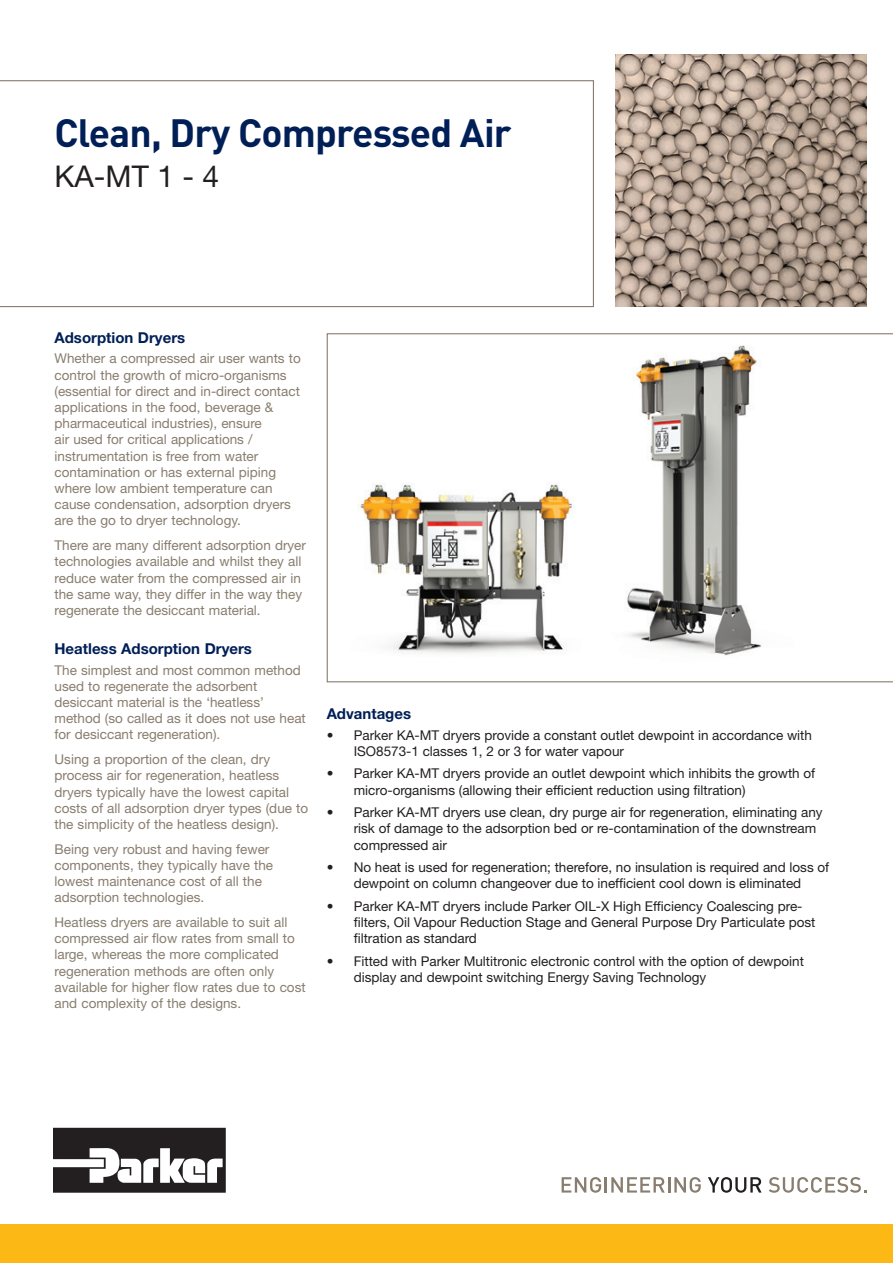
<style>
.page{position:relative;width:893px;height:1263px;background:#fff}
.page>*{position:absolute;margin:0;border:0;box-sizing:border-box;transform-origin:0 0}
.t1{font:700 39px "DINOT";letter-spacing:-.02em;color:#001f56}
.t2{font:30px "Helvetica Neue LT Std";color:#231f20}
.t3{font:700 15px "Helvetica Neue LT Std";color:#001f56}
.t4{font:13.5px/16.2px "Helvetica Neue LT Std";color:#887d6e}
.t5{font:13.5px/16.2px "Helvetica Neue LT Std";color:#231f20}
</style>
<div class="page">
<div style="left:0;top:1225px;width:893px;height:38px;background:#fcb814"></div>
<svg style="left:0;top:80px;width:594px;height:227px"></svg>
<svg style="left:53px;top:1128px;width:173px;height:65px"></svg>
<svg style="left:562px;top:1177px;width:139px;height:16px"></svg>
<svg style="left:708px;top:1177px;width:54px;height:16px"></svg>
<svg style="left:769px;top:1177px;width:97px;height:16px"></svg>
<img style="left:616px;top:55px;width:250px;height:252px">
<svg style="left:327px;top:333px;width:566px;height:349px"></svg>
<img style="left:351px;top:440px;width:229px;height:225px">
<img style="left:604px;top:339px;width:191px;height:332px">
<h1 class="t1" style="left:55px;top:106px;width:459px">Clean, Dry Compressed Air</h1>
<h2 class="t2" style="left:55px;top:158px;width:166px">KA-MT 1 - 4</h2>
<p class="t3" style="left:55px;top:328px;width:132px">Adsorption Dryers</p>
<p class="t4" style="left:55px;top:350px;width:248px">Whether a compressed air user wants to control the growth of micro-organisms (essential for direct and in-direct contact applications in the food, beverage &amp; pharmaceutical industries), ensure<br>air used for critical applications / instrumentation is free from water contamination or has external piping where low ambient temperature can cause condensation, adsorption dryers are the go to dryer technology.</p>
<p class="t4" style="left:55px;top:537px;width:253px">There are many different adsorption dryer technologies available and whilst they all reduce water from the compressed air in the same way, they differ in the way they regenerate the desiccant material.</p>
<p class="t3" style="left:55px;top:640px;width:199px">Heatless Adsorption Dryers</p>
<p class="t4" style="left:55px;top:662px;width:253px">The simplest and most common method used to regenerate the adsorbent desiccant material is the ‘heatless’ method (so called as it does not use heat for desiccant regeneration).</p>
<p class="t4" style="left:55px;top:751px;width:255px">Using a proportion of the clean, dry process air for regeneration, heatless dryers typically have the lowest capital costs of all adsorption dryer types (due to the simplicity of the heatless design).</p>
<p class="t4" style="left:55px;top:841px;width:220px">Being very robust and having fewer components, they typically have the lowest maintenance cost of all the adsorption technologies.</p>
<p class="t4" style="left:55px;top:914px;width:253px">Heatless dryers are available to suit all compressed air flow rates from small to large, whereas the more complicated regeneration methods are often only available for higher flow rates due to cost and complexity of the designs.</p>
<p class="t3" style="left:327px;top:704px;width:86px">Advantages</p>
<p class="t5" style="left:354px;top:726px;width:460px;text-indent:-27px">• Parker KA-MT dryers provide a constant outlet dewpoint in accordance with<br>ISO8573-1 classes 1, 2 or 3 for water vapour</p>
<p class="t5" style="left:354px;top:765px;width:463px;text-indent:-27px">• Parker KA-MT dryers provide an outlet dewpoint which inhibits the growth of micro-organisms (allowing their efficient reduction using filtration)</p>
<p class="t5" style="left:354px;top:804px;width:470px;text-indent:-27px">• Parker KA-MT dryers use clean, dry purge air for regeneration, eliminating any risk of damage to the adsorption bed or re-contamination of the downstream compressed air</p>
<p class="t5" style="left:327px;top:859px;width:504px;text-align:center">• No heat is used for regeneration; therefore, no insulation is required and loss of dewpoint on column changeover due to inefficient cool down is eliminated</p>
<p class="t5" style="left:354px;top:898px;width:463px;text-indent:-27px">• Parker KA-MT dryers include Parker OIL-X High Efficiency Coalescing pre&shy;filters, Oil Vapour Reduction Stage and General Purpose Dry Particulate post filtration as standard</p>
<p class="t5" style="left:354px;top:953px;width:452px;text-indent:-27px">• Fitted with Parker Multitronic electronic control with the option of dewpoint display and dewpoint switching Energy Saving Technology</p>
</div>
